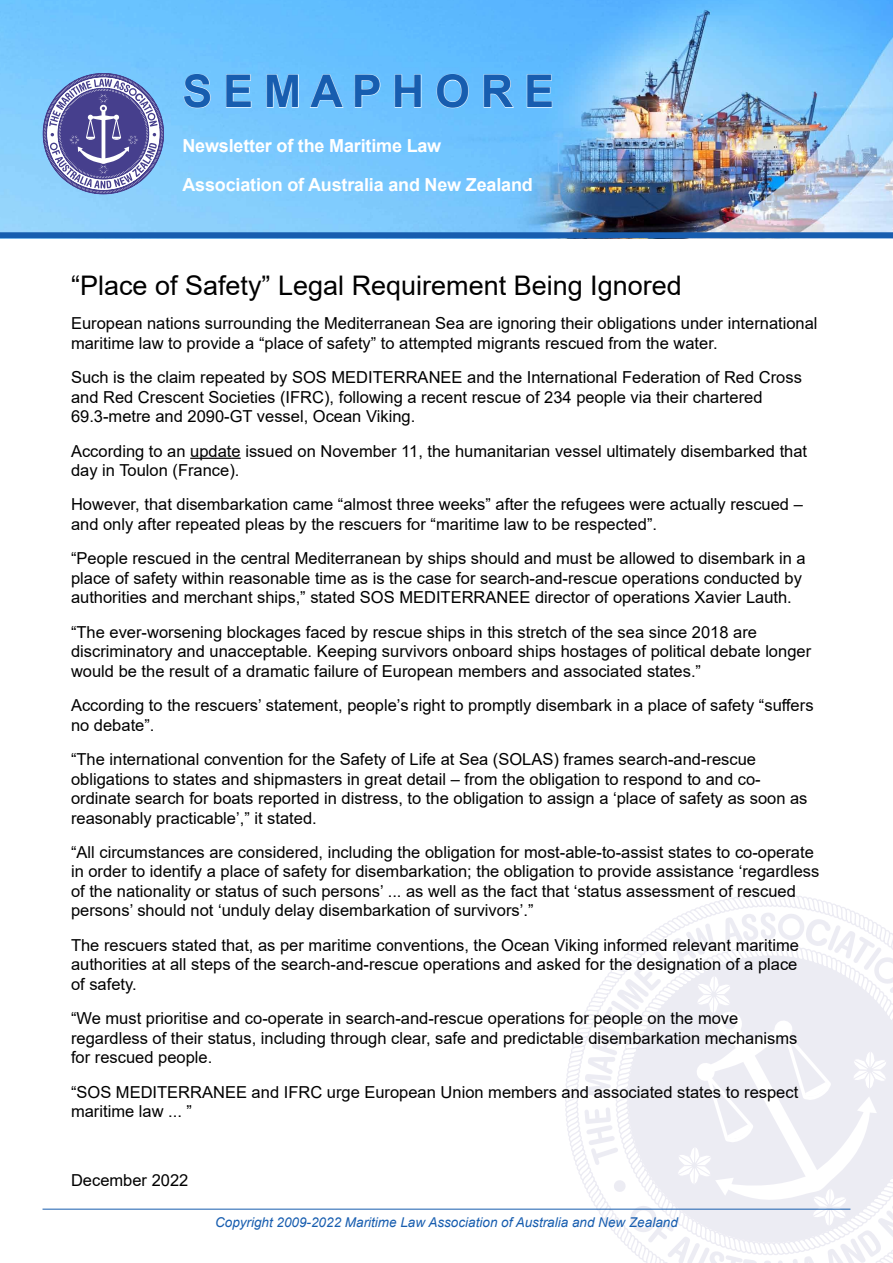
<style>
.page{position:relative;width:893px;height:1263px;background:#fff}
.page>*{position:absolute;margin:0;border:0;box-sizing:border-box;transform-origin:0 0}
.t1{font:700 45px "Arial";color:#175daf}
.t2{font:27px "Arial";color:#000}
.t3{font:700 18px/39px "Arial";letter-spacing:-.01em;color:#fff}
.t4{font:16.5px/19.5px "Arial";color:#000}
.t5{font:italic 13.5px "Arial";color:#175daf}
</style>
<div class="page">
<svg style="left:564px;top:1015px;width:20px;height:194px"></svg>
<svg style="left:697px;top:894px;width:148px;height:14px"></svg>
<svg style="left:584px;top:912px;width:309px;height:351px"></svg>
<hr style="left:43px;top:1209px;width:807px;height:1px;background:#175daf">
<img style="left:0;top:0;width:893px;height:232px">
<svg style="left:43px;top:73px;width:121px;height:121px;background:#7b87bd"></svg>
<div style="left:0;top:232px;width:893px;height:6px;background:#175daf"></div>
<svg style="left:183px;top:74px;width:28px;height:34px"></svg>
<svg style="left:226px;top:74px;width:26px;height:34px"></svg>
<svg style="left:266px;top:74px;width:33px;height:34px"></svg>
<svg style="left:309px;top:74px;width:35px;height:34px"></svg>
<svg style="left:354px;top:74px;width:27px;height:34px"></svg>
<svg style="left:394px;top:74px;width:28px;height:34px"></svg>
<svg style="left:436px;top:74px;width:33px;height:34px"></svg>
<svg style="left:483px;top:74px;width:31px;height:34px"></svg>
<svg style="left:526px;top:74px;width:26px;height:34px"></svg>
<hr style="left:190px;top:458px;width:51px;height:1px;background:#000">
<h1 class="t1" style="left:182px;top:60px;width:373px">S E M A P H O R E</h1>
<p class="t3" style="left:182px;top:126px;width:352px">Newsletter of the Maritime Law<br>Association of Australia and New Zealand</p>
<h2 class="t2" style="left:71px;top:266px;width:612px">“Place of Safety” Legal Requirement Being Ignored</h2>
<p class="t4" style="left:71px;top:314px;width:748px">European nations surrounding the Mediterranean Sea are ignoring their obligations under international maritime law to provide a “place of safety” to attempted migrants rescued from the water.</p>
<p class="t4" style="left:71px;top:367px;width:732px">Such is the claim repeated by SOS MEDITERRANEE and the International Federation of Red Cross and Red Crescent Societies (IFRC), following a recent rescue of 234 people via their chartered<br>69.3-metre and 2090-GT vessel, Ocean Viking.</p>
<p class="t4" style="left:71px;top:441px;width:738px">According to an update issued on November 11, the humanitarian vessel ultimately disembarked that day in Toulon (France).</p>
<p class="t4" style="left:71px;top:495px;width:733px">However, that disembarkation came “almost three weeks” after the refugees were actually rescued – and only after repeated pleas by the rescuers for “maritime law to be respected”.</p>
<p class="t4" style="left:71px;top:549px;width:736px">“People rescued in the central Mediterranean by ships should and must be allowed to disembark in a place of safety within reasonable time as is the case for search-and-rescue operations conducted by authorities and merchant ships,” stated SOS MEDITERRANEE director of operations Xavier Lauth.</p>
<p class="t4" style="left:71px;top:622px;width:742px">“The ever-worsening blockages faced by rescue ships in this stretch of the sea since 2018 are discriminatory and unacceptable. Keeping survivors onboard ships hostages of political debate longer would be the result of a dramatic failure of European members and associated states.”</p>
<p class="t4" style="left:71px;top:695px;width:744px">According to the rescuers’ statement, people’s right to promptly disembark in a place of safety “suffers no debate”.</p>
<p class="t4" style="left:71px;top:749px;width:738px">“The international convention for the Safety of Life at Sea (SOLAS) frames search-and-rescue obligations to states and shipmasters in great detail – from the obligation to respond to and co&shy;ordinate search for boats reported in distress, to the obligation to assign a ‘place of safety as soon as reasonably practicable’,” it stated.</p>
<p class="t4" style="left:71px;top:842px;width:750px">“All circumstances are considered, including the obligation for most-able-to-assist states to co-operate in order to identify a place of safety for disembarkation; the obligation to provide assistance ‘regardless of the nationality or status of such persons’ ... as well as the fact that ‘status assessment of rescued persons’ should not ‘unduly delay disembarkation of survivors’.”</p>
<p class="t4" style="left:71px;top:935px;width:729px;text-align:justify">The rescuers stated that, as per maritime conventions, the Ocean Viking informed relevant maritime authorities at all steps of the search-and-rescue operations and asked for the designation of a place of safety.</p>
<p class="t4" style="left:71px;top:1008px;width:728px">“We must prioritise and co-operate in search-and-rescue operations for people on the move regardless of their status, including through clear, safe and predictable disembarkation mechanisms for rescued people.</p>
<p class="t4" style="left:71px;top:1082px;width:729px">“SOS MEDITERRANEE and IFRC urge European Union members and associated states to respect maritime law ... ”</p>
<p class="t4" style="left:71px;top:1170px;width:119px">December 2022</p>
<p class="t5" style="left:215px;top:1213px;width:464px">Copyright 2009-2022 Maritime Law Association of Australia and New Zealand</p>
</div>
